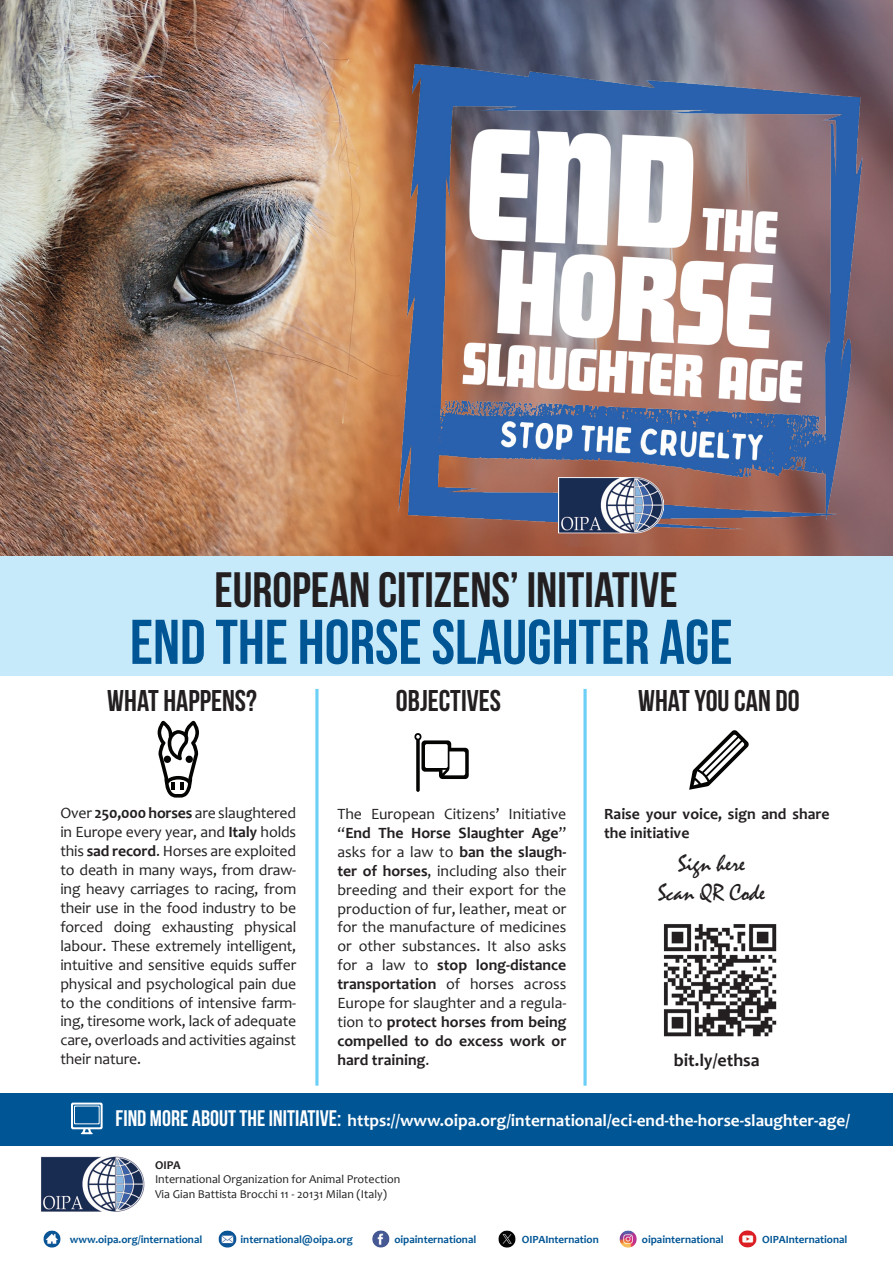
<style>
.page{position:relative;width:893px;height:1263px;background:#fff}
.page>*{position:absolute;margin:0;border:0;box-sizing:border-box;transform-origin:0 0}
.t1{font:63px "Bebas Neue";color:#005595}
.t2{font:49.65px "Bebas Neue";color:#231f20}
.t3{font:30px "Bebas Neue";color:#231f20}
.t4{font:24px/28.8px "Mistral";color:#231f20;text-align:center}
.t5{font:700 18px "Candara";color:#231f20}
.t6{font:700 17.25px "Candara";color:#fff}
.t7{font:15.75px/18.9px "Candara";letter-spacing:-.005em;color:#231f20;text-align:justify}
.t8{font:700 15.75px/18.9px "Candara";color:#231f20}
.t9{font:12px/14.4px "Candara";color:#231f20}
.t10{font:700 12px "Candara";color:#231f20}
.t11{font:700 10.95px "Candara";color:#005595}
.s1{font-weight:700}
.s2{font-family:"Bebas Neue";font-weight:400;font-size:22.5px}
</style>
<div class="page">
<div style="left:0;top:1093px;width:893px;height:52px;background:#005595"></div>
<img style="left:0;top:0;width:893px;height:556px">
<div style="left:0;top:556px;width:893px;height:119px;background:#c6eafa"></div>
<svg style="left:315px;top:689px;width:4px;height:397px;background:#8ad9f7"></svg>
<svg style="left:583px;top:689px;width:4px;height:397px;background:#8ad8f7"></svg>
<img style="left:373px;top:28px;width:519px;height:528px">
<img style="left:559px;top:477px;width:104px;height:58px">
<img style="left:663px;top:924px;width:114px;height:113px">
<svg style="left:689px;top:730px;width:60px;height:60px"></svg>
<svg style="left:414px;top:733px;width:55px;height:59px"></svg>
<svg style="left:71px;top:1102px;width:32px;height:32px"></svg>
<img style="left:43px;top:1230px;width:18px;height:18px">
<img style="left:372px;top:1230px;width:18px;height:18px">
<img style="left:218px;top:1230px;width:19px;height:18px">
<img style="left:498px;top:1230px;width:18px;height:18px">
<img style="left:619px;top:1230px;width:18px;height:18px">
<img style="left:738px;top:1230px;width:19px;height:18px">
<img style="left:41px;top:1156px;width:104px;height:56px">
<svg style="left:157px;top:721px;width:42px;height:76px"></svg>
<h2 class="t2" style="left:215px;top:562px;width:465px">EUROPEAN CITIZENS’ INITIATIVE</h2>
<h1 class="t1" style="left:130px;top:607px;width:604px">END THE HORSE SLAUGHTER AGE</h1>
<h3 class="t3" style="left:107px;top:684px;width:151px">WHAT HAPPENS?</h3>
<h3 class="t3" style="left:396px;top:684px;width:107px">OBJECTIVES</h3>
<h3 class="t3" style="left:638px;top:684px;width:163px">WHAT YOU CAN DO</h3>
<p class="t7" style="left:60px;top:804px;width:237px">Over <span class="s1">250,000 horses</span> are slaughtered in Europe every year, and <span class="s1">Italy</span> holds this <span class="s1">sad record</span>. Horses are exploited to death in many ways, from draw&shy;ing heavy carriages to racing, from their use in the food industry to be forced doing exhausting physical labour. These extremely intelligent, intuitive and sensitive equids suffer physical and psychological pain due to the conditions of intensive farm&shy;ing, tiresome work, lack of adequate care, overloads and activities against their nature.</p>
<p class="t7" style="left:337px;top:804px;width:230px">The European Citizens’ Initiative “<span class="s1">End The Horse Slaughter Age</span>” asks for a law to <span class="s1">ban the slaugh&shy;ter of horses</span>, including also their breeding and their export for the production of fur, leather, meat or for the manufacture of medicines or other substances. It also asks for a law to <span class="s1">stop long-distance transportation</span> of horses across Europe for slaughter and a regula&shy;tion to <span class="s1">protect horses from being compelled to do excess work or hard training</span>.</p>
<p class="t8" style="left:604px;top:804px;width:227px">Raise your voice, sign and share the initiative</p>
<h3 class="t4" style="left:658px;top:850px;width:108px">Sign here<br>Scan QR Code</h3>
<p class="t5" style="left:674px;top:1048px;width:87px">bit.ly/ethsa</p>
<p class="t6" style="left:116px;top:1109px;width:736px"><span class="s2">FIND MORE ABOUT THE INITIATIVE:</span> https://www.oipa.org/international/eci-end-the-horse-slaughter-age/</p>
<p class="t10" style="left:155px;top:1157px;width:27px">OIPA</p>
<p class="t9" style="left:155px;top:1172px;width:247px">International Organization for Animal Protection<br>Via Gian Battista Brocchi 11 - 20131 Milan (Italy)</p>
<p class="t11" style="left:70px;top:1233px;width:134px">www.oipa.org/international</p>
<p class="t11" style="left:241px;top:1233px;width:114px">international@oipa.org</p>
<p class="t11" style="left:394px;top:1233px;width:83px">oipainternational</p>
<p class="t11" style="left:522px;top:1233px;width:79px">OIPAInternation</p>
<p class="t11" style="left:642px;top:1233px;width:83px">oipainternational</p>
<p class="t11" style="left:762px;top:1233px;width:87px">OIPAInternational</p>
</div>
